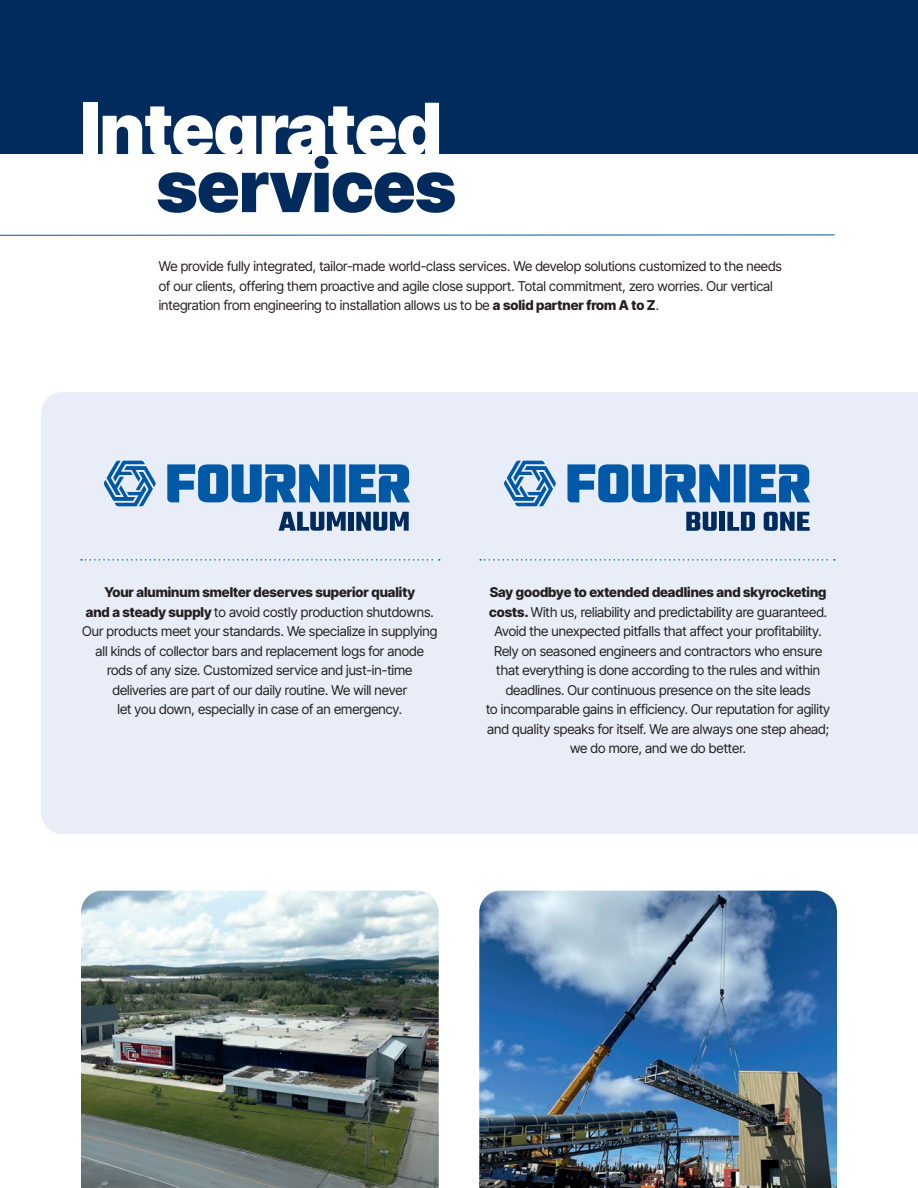
<style>
.page{position:relative;width:918px;height:1188px;background:#fff}
.page>*{position:absolute;margin:0;border:0;box-sizing:border-box;transform-origin:0 0}
.t1{font:900 72px "Inter Tight";color:#fff}
.t2{font:900 72px "Inter Tight";color:#002b5c}
.t3{font:13.5px/19.5px "Inter Tight";color:#231f20;text-align:center}
.s1{font-weight:800}
</style>
<div class="page">
<div style="left:41px;top:392px;width:877px;height:442px;background:#e8edf7"></div>
<div style="left:0;top:0;width:918px;height:154px;background:#002b5c"></div>
<hr style="left:0;top:235px;width:835px;height:1px;background:#0158a6">
<div style="left:734px;top:464px;width:12px;height:38px;background:#0158a6"></div>
<svg style="left:567px;top:464px;width:163px;height:38px;background:#3e7fbb"></svg>
<svg style="left:749px;top:464px;width:61px;height:38px;background:#377bb9"></svg>
<svg style="left:504px;top:461px;width:52px;height:45px;background:#7ba6d0"></svg>
<svg style="left:686px;top:512px;width:31px;height:19px"></svg>
<div style="left:719px;top:512px;width:6px;height:19px;background:#002b5c"></div>
<svg style="left:727px;top:512px;width:28px;height:19px"></svg>
<svg style="left:764px;top:512px;width:46px;height:19px"></svg>
<div style="left:334px;top:464px;width:11px;height:38px;background:#0158a5"></div>
<svg style="left:167px;top:464px;width:163px;height:38px;background:#3e7fba"></svg>
<svg style="left:349px;top:464px;width:61px;height:38px;background:#377bb8"></svg>
<svg style="left:104px;top:461px;width:52px;height:45px;background:#7ba6d0"></svg>
<svg style="left:279px;top:512px;width:67px;height:19px"></svg>
<div style="left:348px;top:512px;width:6px;height:19px;background:#002b5c"></div>
<svg style="left:356px;top:512px;width:53px;height:19px"></svg>
<svg style="left:81px;top:559px;width:359px;height:2px"></svg>
<svg style="left:480px;top:559px;width:355px;height:2px"></svg>
<img style="left:81px;top:891px;width:358px;height:297px">
<img style="left:479px;top:891px;width:358px;height:297px">
<h1 class="t1" style="left:81px;top:76px;width:363px">Integrated</h1>
<h1 class="t2" style="left:157px;top:133px;width:301px">services</h1>
<p class="t3" style="left:159px;top:256px;width:625px;text-align:left">We provide fully integrated, tailor-made world-class services. We develop solutions customized to the needs of our clients, offering them proactive and agile close support. Total commitment, zero worries. Our vertical integration from engineering to installation allows us to be <span class="s1">a solid partner from A to Z</span>.</p>
<p class="t3" style="left:82px;top:582px;width:357px"><span class="s1">Your aluminum smelter deserves superior quality<br>and a steady supply</span> to avoid costly production shutdowns.<br>Our products meet your standards. We specialize in supplying all kinds of collector bars and replacement logs for anode rods of any size. Customized service and just-in-time deliveries are part of our daily routine. We will never<br>let you down, especially in case of an emergency.</p>
<p class="t3" style="left:486px;top:582px;width:346px"><span class="s1">Say goodbye to extended deadlines and skyrocketing costs.</span> With us, reliability and predictability are guaranteed.<br>Avoid the unexpected pitfalls that affect your profitability.<br>Rely on seasoned engineers and contractors who ensure that everything is done according to the rules and within deadlines. Our continuous presence on the site leads<br>to incomparable gains in efficiency. Our reputation for agility and quality speaks for itself. We are always one step ahead; we do more, and we do better.</p>
</div>
